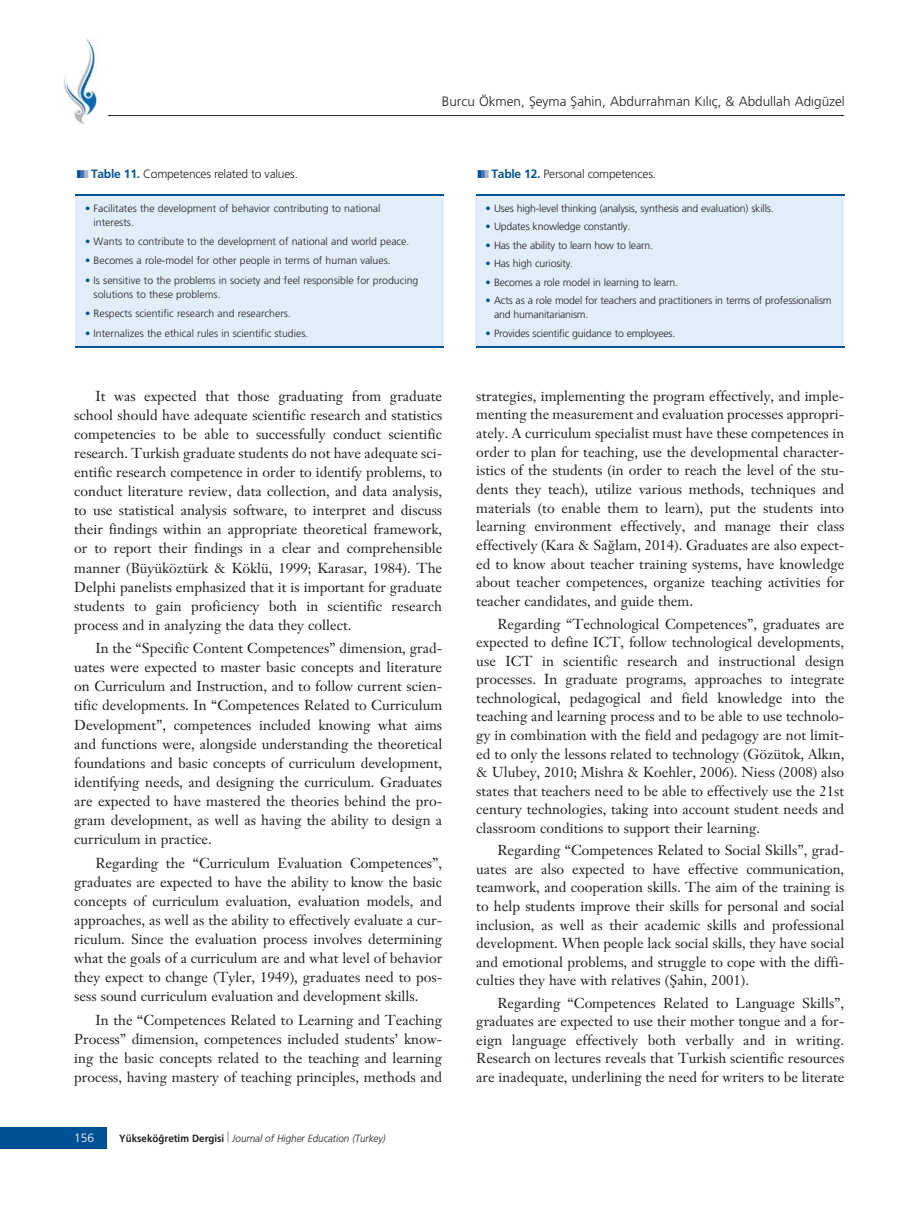
<style>
.page{position:relative;width:919px;height:1217px;background:#fff}
.page>*{position:absolute;margin:0;border:0;box-sizing:border-box;transform-origin:0 0}
.t1{font:14.25px/19px "Janson Text";color:#231f20;text-align:justify}
.t2{font:300 13.5px "Frutiger";color:#231f20}
.t3{font:300 12px "Frutiger";letter-spacing:-.015em;color:#231f20}
.t4{font:300 12px "Frutiger";color:#fff}
.t5{font:300 10.5px/14.2px "Frutiger";color:#231f20}
.t6{font:italic 300 10.5px "Frutiger";color:#231f20;scale:.94 1}
.s1{color:#005295}
.s2{color:#4973ac}
.s3{color:#a4b5d6}
.s4{font-weight:700;color:#005295}
.s5{font-weight:700;font-style:normal}
</style>
<div class="page">
<div style="left:0;top:1127px;width:106px;height:21px;background:#005295"></div>
<img style="left:64px;top:38px;width:34px;height:87px">
<hr style="left:108px;top:115px;width:736px;height:1px;background:#231f20">
<div style="left:97px;top:107px;width:10px;height:9px;background:#fff"></div>
<div style="left:476px;top:195px;width:367px;height:150px;background:#e1eef9"></div>
<hr style="left:476px;top:194px;width:368px;height:2px;background:#005295">
<hr style="left:476px;top:346px;width:368px;height:1px;background:#005295">
<div style="left:75px;top:195px;width:368px;height:152px;background:#e1eef9"></div>
<hr style="left:75px;top:194px;width:369px;height:2px;background:#005295">
<hr style="left:75px;top:346px;width:369px;height:1px;background:#005295">
<p class="t3" style="left:77px;top:169px;width:222px"><span class="s1">❚</span><span class="s2">❚</span><span class="s3">❚</span> <span class="s4">Table 11.</span> Competences related to values.</p>
<p class="t5" style="left:94px;top:202px;width:288px;text-indent:-9px"><span class="s1">•</span> Facilitates the development of behavior contributing to national interests.</p>
<p class="t5" style="left:85px;top:235px;width:326px"><span class="s1">•</span> Wants to contribute to the development of national and world peace.</p>
<p class="t5" style="left:85px;top:254px;width:307px"><span class="s1">•</span> Becomes a role-model for other people in terms of human values.</p>
<p class="t5" style="left:94px;top:274px;width:326px;text-indent:-9px"><span class="s1">•</span> Is sensitive to the problems in society and feel responsible for producing solutions to these problems.</p>
<p class="t5" style="left:85px;top:307px;width:207px"><span class="s1">•</span> Respects scientific research and researchers.</p>
<p class="t5" style="left:85px;top:326px;width:225px"><span class="s1">•</span> Internalizes the ethical rules in scientific studies.</p>
<p class="t2" style="left:442px;top:96px;width:404px">Burcu Ökmen, fieyma fiahin, Abdurrahman K›l›ç, &amp; Abdullah Ad›güzel</p>
<p class="t3" style="left:477px;top:169px;width:180px"><span class="s1">❚</span><span class="s2">❚</span><span class="s3">❚</span> <span class="s4">Table 12.</span> Personal competences.</p>
<p class="t5" style="left:485px;top:202px;width:289px"><span class="s1">•</span> Uses high-level thinking (analysis, synthesis and evaluation) skills.</p>
<p class="t5" style="left:485px;top:220px;width:146px"><span class="s1">•</span> Updates knowledge constantly.</p>
<p class="t5" style="left:485px;top:239px;width:169px"><span class="s1">•</span> Has the ability to learn how to learn.</p>
<p class="t5" style="left:485px;top:257px;width:89px"><span class="s1">•</span> Has high curiosity.</p>
<p class="t5" style="left:485px;top:276px;width:194px"><span class="s1">•</span> Becomes a role model in learning to learn.</p>
<p class="t5" style="left:494px;top:294px;width:339px;text-indent:-9px"><span class="s1">•</span> Acts as a role model for teachers and practitioners in terms of professionalism and humanitarianism.</p>
<p class="t5" style="left:485px;top:327px;width:191px"><span class="s1">•</span> Provides scientific guidance to employees.</p>
<p class="t1" style="left:74px;top:387px;width:369px;text-indent:21px">It was expected that those graduating from graduate school should have adequate scientific research and statistics competencies to be able to successfully conduct scientific research. Turkish graduate students do not have adequate sci&shy;entific research competence in order to identify problems, to conduct literature review, data collection, and data analysis, to use statistical analysis software, to interpret and discuss their findings within an appropriate theoretical framework, or to report their findings in a clear and comprehensible manner (Büyüköztürk &amp; Köklü, 1999; Karasar, 1984). The Delphi panelists emphasized that it is important for graduate students to gain proficiency both in scientific research process and in analyzing the data they collect.</p>
<p class="t1" style="left:74px;top:640px;width:369px;text-indent:21px">In the “Specific Content Competences” dimension, grad&shy;uates were expected to master basic concepts and literature on Curriculum and Instruction, and to follow current scien&shy;tific developments. In “Competences Related to Curriculum Development”, competences included knowing what aims and functions were, alongside understanding the theoretical foundations and basic concepts of curriculum development, identifying needs, and designing the curriculum. Graduates are expected to have mastered the theories behind the pro&shy;gram development, as well as having the ability to design a curriculum in practice.</p>
<p class="t1" style="left:74px;top:854px;width:369px;text-indent:21px">Regarding the “Curriculum Evaluation Competences”, graduates are expected to have the ability to know the basic concepts of curriculum evaluation, evaluation models, and approaches, as well as the ability to effectively evaluate a cur&shy;riculum. Since the evaluation process involves determining what the goals of a curriculum are and what level of behavior they expect to change (Tyler, 1949), graduates need to pos&shy;sess sound curriculum evaluation and development skills.</p>
<p class="t1" style="left:74px;top:1011px;width:369px;text-indent:21px">In the “Competences Related to Learning and Teaching Process” dimension, competences included students’ know&shy;ing the basic concepts related to the teaching and learning process, having mastery of teaching principles, methods and</p>
<p class="t4" style="left:74px;top:1132px;width:22px">156</p>
<p class="t6" style="left:119px;top:1133px;width:285px"><span class="s5">Yüksekö¤retim Dergisi</span> Journal of Higher Education (Turkey)</p>
<p class="t1" style="left:476px;top:388px;width:369px;line-height:18.6px">strategies, implementing the program effectively, and imple&shy;menting the measurement and evaluation processes appropri&shy;ately. A curriculum specialist must have these competences in order to plan for teaching, use the developmental character&shy;istics of the students (in order to reach the level of the stu&shy;dents they teach), utilize various methods, techniques and materials (to enable them to learn), put the students into learning environment effectively, and manage their class effectively (Kara &amp; Sa¤lam, 2014). Graduates are also expect&shy;ed to know about teacher training systems, have knowledge about teacher competences, organize teaching activities for teacher candidates, and guide them.</p>
<p class="t1" style="left:476px;top:616px;width:369px;line-height:18.5px;text-indent:21px">Regarding “Technological Competences”, graduates are expected to define ICT, follow technological developments, use ICT in scientific research and instructional design processes. In graduate programs, approaches to integrate technological, pedagogical and field knowledge into the teaching and learning process and to be able to use technolo&shy;gy in combination with the field and pedagogy are not limit&shy;ed to only the lessons related to technology (Gözütok, Alk›n, &amp; Ulubey, 2010; Mishra &amp; Koehler, 2006). Niess (2008) also states that teachers need to be able to effectively use the 21st century technologies, taking into account student needs and classroom conditions to support their learning.</p>
<p class="t1" style="left:476px;top:842px;width:369px;line-height:18.5px;text-indent:21px">Regarding “Competences Related to Social Skills”, grad&shy;uates are also expected to have effective communication, teamwork, and cooperation skills. The aim of the training is to help students improve their skills for personal and social inclusion, as well as their academic skills and professional development. When people lack social skills, they have social and emotional problems, and struggle to cope with the diffi&shy;culties they have with relatives (fiahin, 2001).</p>
<p class="t1" style="left:476px;top:994px;width:369px;line-height:18.5px;text-indent:21px">Regarding “Competences Related to Language Skills”, graduates are expected to use their mother tongue and a for&shy;eign language effectively both verbally and in writing.<br>Research on lectures reveals that Turkish scientific resources are inadequate, underlining the need for writers to be literate</p>
</div>
